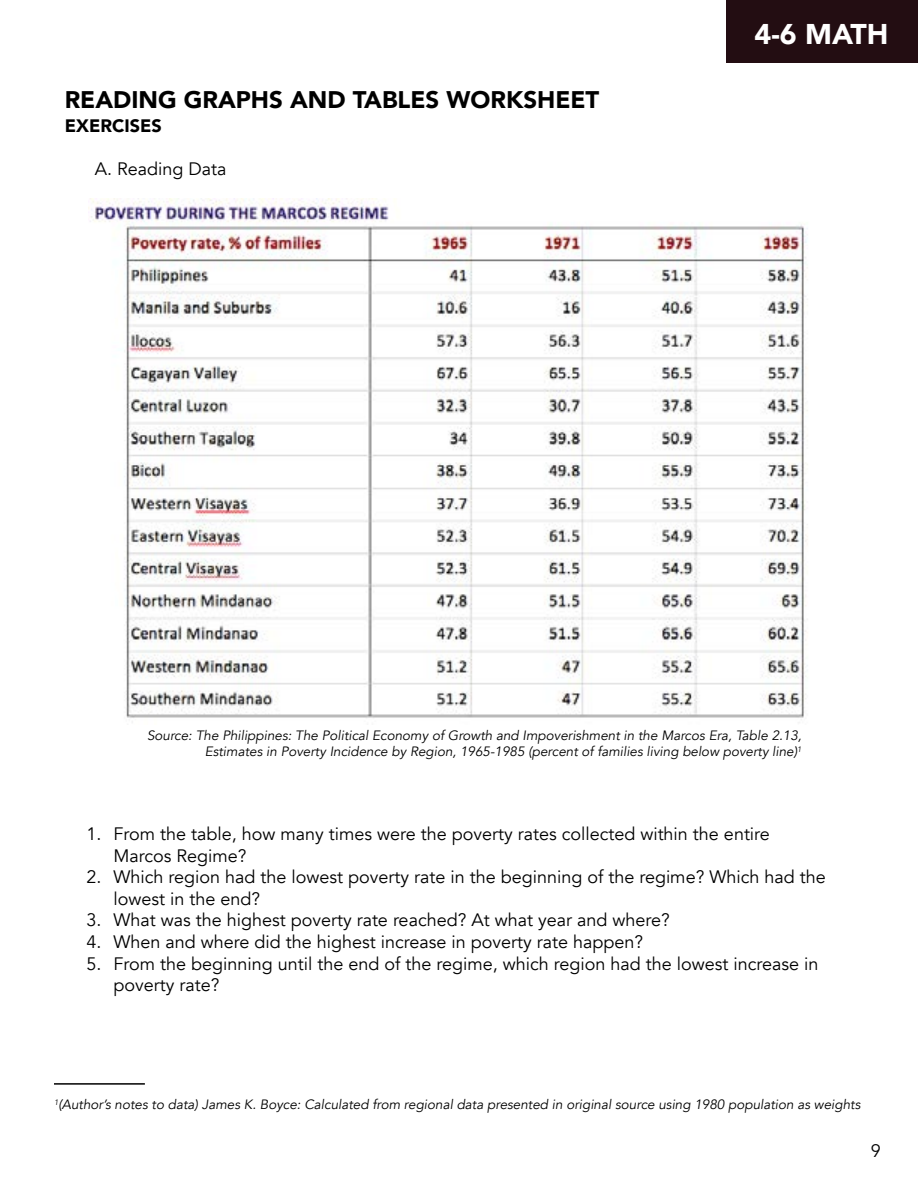
<style>
.page{position:relative;width:918px;height:1188px;background:#fff}
.page>*{position:absolute;margin:0;border:0;box-sizing:border-box;transform-origin:0 0}
.t1{font:900 28.5px "Avenir";color:#fff}
.t2{font:900 24px "Avenir";color:#000}
.t3{font:18px/21.6px "Avenir";color:#000}
.t4{font:900 18px "Avenir";color:#000}
.t5{font:italic 13.5px/16.2px "Avenir";color:#000;text-align:right}
</style>
<div class="page">
<hr style="left:0;top:0;width:1px;height:63px;background:#230d12">
<div style="left:727px;top:0;width:191px;height:63px;background:#230d12"></div>
<img style="left:88px;top:199px;width:720px;height:524px">
<hr style="left:54px;top:1083px;width:91px;height:2px;background:#000">
<h2 class="t2" style="left:65px;top:79px;width:536px">READING GRAPHS AND TABLES WORKSHEET</h2>
<p class="t4" style="left:65px;top:111px;width:99px">EXERCISES</p>
<p class="t3" style="left:95px;top:159px;width:133px">A. Reading Data</p>
<h1 class="t1" style="left:755px;top:9px;width:136px">4-6 MATH</h1>
<p class="t5" style="left:147px;top:727px;width:656px">Source: The Philippines: The Political Economy of Growth and Impoverishment in the Marcos Era, Table 2.13,<br>Estimates in Poverty Incidence by Region, 1965-1985 (percent of families living below poverty line)<sup>1</sup></p>
<p class="t3" style="left:113px;top:823px;width:658px;text-indent:-27px">1. From the table, how many times were the poverty rates collected within the entire<br>Marcos Regime?</p>
<p class="t3" style="left:113px;top:867px;width:714px;text-indent:-27px">2. Which region had the lowest poverty rate in the beginning of the regime? Which had the lowest in the end?</p>
<p class="t3" style="left:86px;top:910px;width:585px">3. What was the highest poverty rate reached? At what year and where?</p>
<p class="t3" style="left:86px;top:931px;width:558px">4. When and where did the highest increase in poverty rate happen?</p>
<p class="t3" style="left:113px;top:953px;width:706px;text-indent:-27px">5. From the beginning until the end of the regime, which region had the lowest increase in poverty rate?</p>
<p class="t5" style="left:54px;top:1097px;width:808px"><sup>1</sup>(Author’s notes to data) James K. Boyce: Calculated from regional data presented in original source using 1980 population as weights</p>
<p class="t3" style="left:871px;top:1141px;width:12px">9</p>
</div>
